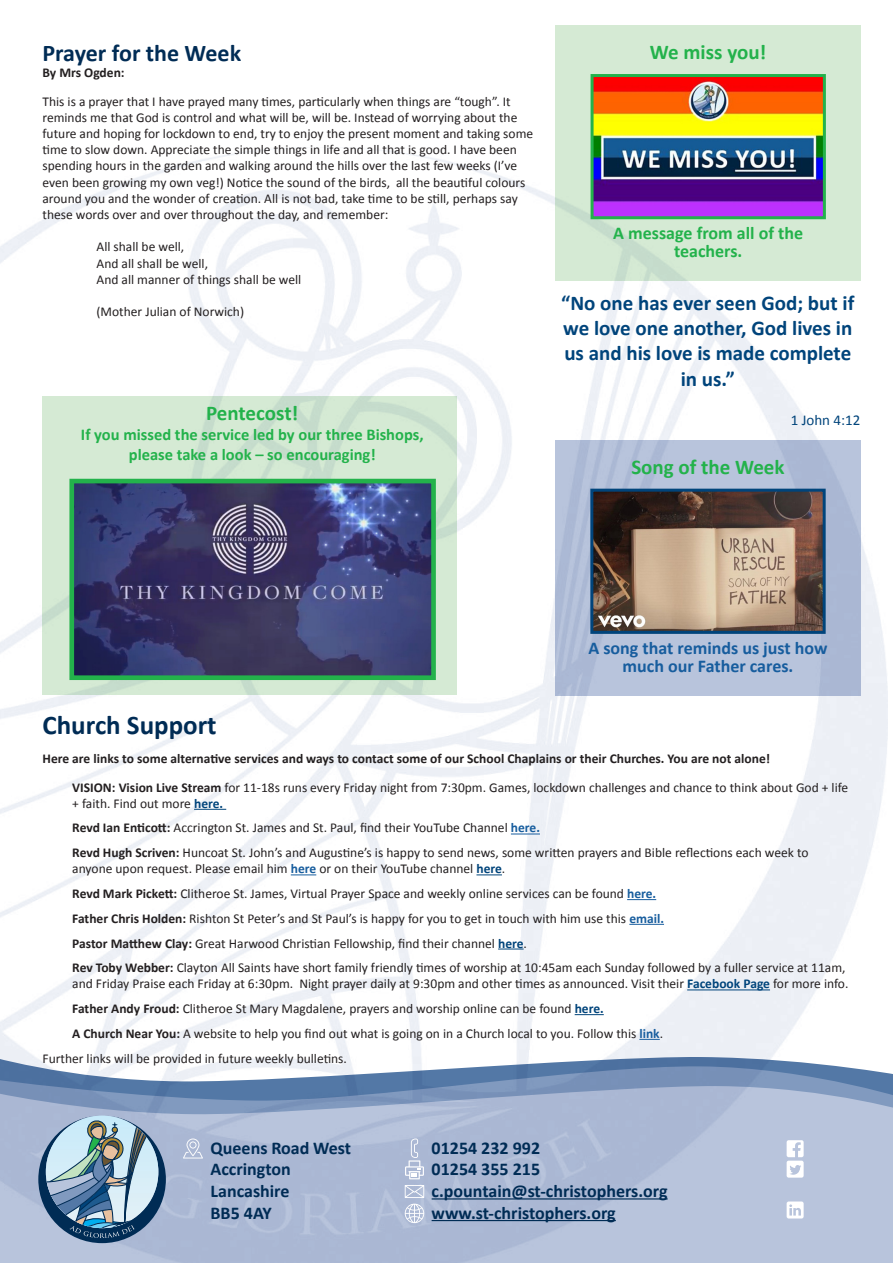
<style>
.page{position:relative;width:893px;height:1263px;background:#fff}
.page>*{position:absolute;margin:0;border:0;box-sizing:border-box;transform-origin:0 0}
.t1{font:700 27px "Calibri";color:#002c55}
.t2{font:700 24px "Calibri";color:#002c55}
.t3{font:700 21px/25.2px "Calibri";color:#00447b;text-align:center}
.t4{font:700 21px "Calibri";color:#23b24b}
.t5{font:700 18px "Calibri";color:#002c55}
.t6{font:700 18px/18px "Calibri";color:#175d9e;text-align:center}
.t7{font:700 18px/18px "Calibri";color:#23b24b;text-align:center}
.t8{font:700 16.5px/19.8px "Calibri";color:#23b24b;text-align:center}
.t9{font:15px "Calibri";color:#00447b}
.t10{font:13.5px/16.2px "Calibri";color:#231f20}
.t11{font:700 13.5px "Calibri";color:#231f20}
.s1{font-weight:700}
.s2{font-weight:700;color:#00447b}
.s3{font-weight:700;color:#175d9e}
</style>
<div class="page">
<div style="left:555px;top:26px;width:306px;height:255px;background:#d5ead4"></div>
<img style="left:0;top:148px;width:888px;height:1115px">
<hr style="left:194px;top:809px;width:32px;height:1px;background:#00447b">
<svg style="left:511px;top:833px;width:29px;height:1px"></svg>
<svg style="left:291px;top:874px;width:25px;height:1px"></svg>
<svg style="left:476px;top:874px;width:26px;height:1px"></svg>
<svg style="left:627px;top:899px;width:29px;height:1px"></svg>
<hr style="left:629px;top:924px;width:35px;height:1px;background:#175d9e">
<svg style="left:498px;top:948px;width:26px;height:1px"></svg>
<hr style="left:687px;top:989px;width:83px;height:1px;background:#00447b">
<svg style="left:575px;top:1014px;width:29px;height:1px"></svg>
<svg style="left:639px;top:1039px;width:21px;height:1px"></svg>
<svg style="left:38px;top:1115px;width:128px;height:128px;background:#849fb4"></svg>
<hr style="left:432px;top:1198px;width:236px;height:1px;background:#002c55">
<hr style="left:432px;top:1220px;width:184px;height:1px;background:#002c55">
<svg style="left:405px;top:1185px;width:19px;height:38px"></svg>
<svg style="left:405px;top:1138px;width:19px;height:41px"></svg>
<svg style="left:183px;top:1138px;width:20px;height:20px"></svg>
<svg style="left:787px;top:1140px;width:17px;height:38px"></svg>
<svg style="left:787px;top:1201px;width:17px;height:17px"></svg>
<img style="left:594px;top:493px;width:228px;height:137px">
<div style="left:590px;top:489px;width:236px;height:145px;border:3px solid #00447b"></div>
<img style="left:75px;top:485px;width:355px;height:189px">
<div style="left:69px;top:479px;width:367px;height:201px;border:5px solid #23b24b"></div>
<img style="left:595px;top:78px;width:227px;height:137px">
<div style="left:591px;top:74px;width:235px;height:145px;border:3px solid #23b24b"></div>
<p class="t2" style="left:43px;top:36px;width:200px">Prayer for the Week</p>
<p class="t11" style="left:43px;top:63px;width:84px">By Mrs Ogden:</p>
<p class="t10" style="left:43px;top:93px;width:492px">This is a prayer that I have prayed many times, particularly when things are “tough”. It reminds me that God is control and what will be, will be. Instead of worrying about the future and hoping for lockdown to end, try to enjoy the present moment and taking some time to slow down. Appreciate the simple things in life and all that is good. I have been spending hours in the garden and walking around the hills over the last few weeks (I’ve even been growing my own veg!) Notice the sound of the birds, all the beautiful colours around you and the wonder of creation. All is not bad, take time to be still, perhaps say these words over and over throughout the day, and remember:</p>
<p class="t10" style="left:97px;top:238px;width:89px">All shall be well,</p>
<p class="t10" style="left:97px;top:255px;width:113px">And all shall be well,</p>
<p class="t10" style="left:97px;top:271px;width:206px">And all manner of things shall be well</p>
<p class="t10" style="left:97px;top:303px;width:149px">(Mother Julian of Norwich)</p>
<p class="t4" style="left:206px;top:399px;width:94px">Pentecost!</p>
<p class="t8" style="left:81px;top:424px;width:344px">If you missed the service led by our three Bishops, please take a look – so encouraging!</p>
<p class="t4" style="left:650px;top:37px;width:118px">We miss you!</p>
<p class="t7" style="left:613px;top:224px;width:191px">A message from all of the teachers.</p>
<p class="t3" style="left:561px;top:290px;width:295px">“No one has ever seen God; but if we love one another, God lives in us and his love is made complete in us.”</p>
<p class="t9" style="left:791px;top:410px;width:71px">1 John 4:12</p>
<p class="t4" style="left:631px;top:452px;width:155px">Song of the Week</p>
<p class="t6" style="left:588px;top:638px;width:241px">A song that reminds us just how much our Father cares.</p>
<p class="t1" style="left:43px;top:706px;width:176px">Church Support</p>
<p class="t11" style="left:43px;top:749px;width:729px">Here are links to some alternative services and ways to contact some of our School Chaplains or their Churches. You are not alone!</p>
<p class="t10" style="left:72px;top:779px;width:777px"><span class="s1">VISION: Vision Live Stream</span> for 11-18s runs every Friday night from 7:30pm. Games, lockdown challenges and chance to think about God + life + faith. Find out more <span class="s2">here.</span></p>
<p class="t10" style="left:72px;top:819px;width:469px"><span class="s1">Revd Ian Enticott:</span> Accrington St. James and St. Paul, find their YouTube Channel <span class="s3">here.</span></p>
<p class="t10" style="left:72px;top:844px;width:738px"><span class="s1">Revd Hugh Scriven:</span> Huncoat St. John’s and Augustine’s is happy to send news, some written prayers and Bible reflections each week to anyone upon request. Please email him <span class="s3">here</span> or on their YouTube channel <span class="s2">here</span>.</p>
<p class="t10" style="left:72px;top:885px;width:585px"><span class="s1">Revd Mark Pickett:</span> Clitheroe St. James, Virtual Prayer Space and weekly online services can be found <span class="s3">here.</span></p>
<p class="t10" style="left:72px;top:910px;width:593px"><span class="s1">Father Chris Holden:</span> Rishton St Peter’s and St Paul’s is happy for you to get in touch with him use this <span class="s3">email.</span></p>
<p class="t10" style="left:72px;top:934px;width:456px"><span class="s1">Pastor Matthew Clay:</span> Great Harwood Christian Fellowship, find their channel <span class="s2">here</span>.</p>
<p class="t10" style="left:72px;top:959px;width:778px"><span class="s1">Rev Toby Webber:</span> Clayton All Saints have short family friendly times of worship at 10:45am each Sunday followed by a fuller service at 11am, and Friday Praise each Friday at 6:30pm. Night prayer daily at 9:30pm and other times as announced. Visit their <span class="s2">Facebook Page</span> for more info.</p>
<p class="t10" style="left:72px;top:1000px;width:533px"><span class="s1">Father Andy Froud:</span> Clitheroe St Mary Magdalene, prayers and worship online can be found <span class="s2">here.</span></p>
<p class="t10" style="left:72px;top:1025px;width:592px"><span class="s1">A Church Near You:</span> A website to help you find out what is going on in a Church local to you. Follow this <span class="s3">link</span>.</p>
<p class="t10" style="left:43px;top:1049px;width:306px">Further links will be provided in future weekly bulletins.</p>
<p class="t5" style="left:211px;top:1135px;width:142px">Queens Road West</p>
<p class="t5" style="left:211px;top:1156px;width:82px">Accrington</p>
<p class="t5" style="left:211px;top:1178px;width:80px">Lancashire</p>
<p class="t5" style="left:211px;top:1200px;width:63px">BB5 4AY</p>
<p class="t5" style="left:432px;top:1135px;width:110px">01254 232 992</p>
<p class="t5" style="left:432px;top:1156px;width:110px">01254 355 215</p>
<p class="t5" style="left:432px;top:1178px;width:237px">c.pountain@st-christophers.org</p>
<p class="t5" style="left:432px;top:1200px;width:186px">www.st-christophers.org</p>
</div>
